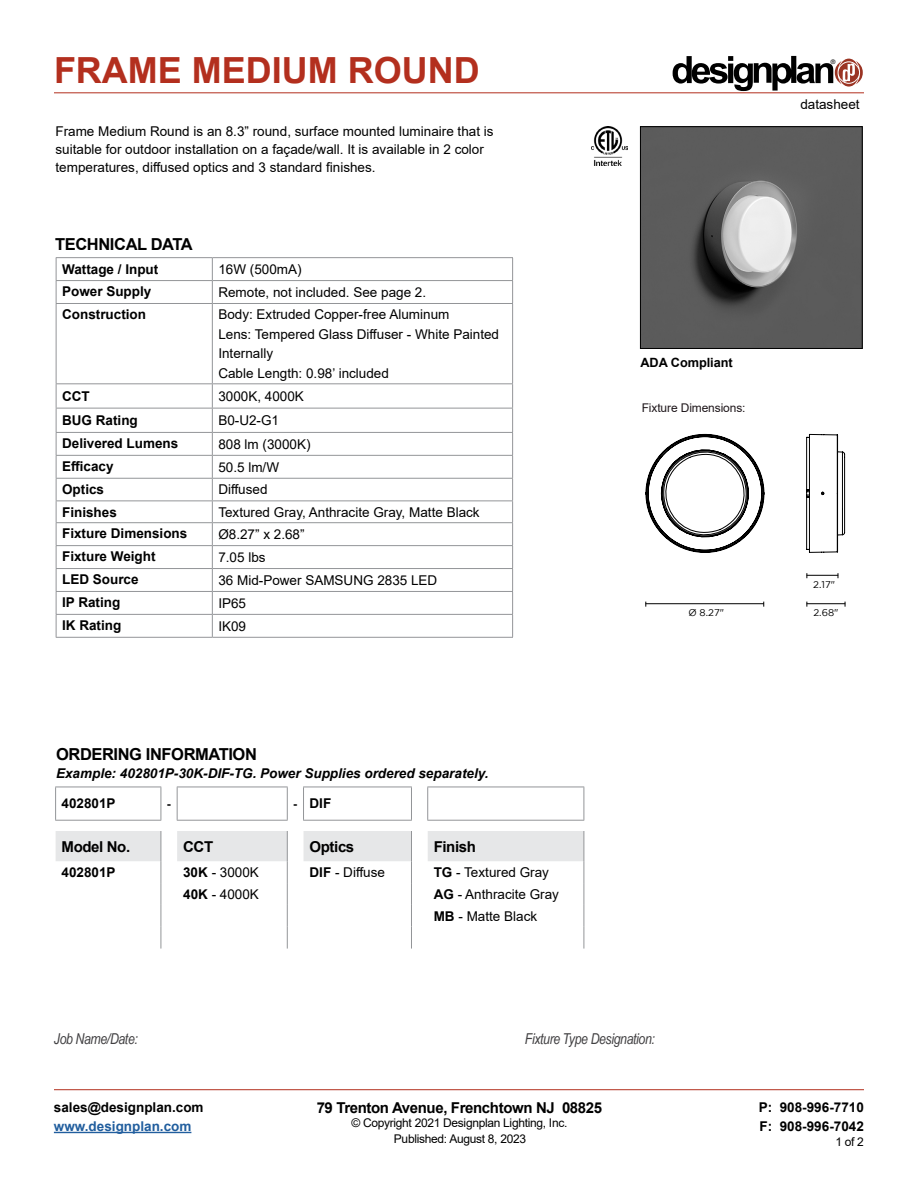
<style>
.page{position:relative;width:918px;height:1188px;background:#fff}
.page>*{position:absolute;margin:0;border:0;box-sizing:border-box;transform-origin:0 0}
.t1{font:700 36px "Arial";color:#b32f1e}
.t2{font:700 16.5px "Arial";letter-spacing:-.025em;color:#000}
.t3{font:700 15px "Arial";letter-spacing:-.025em;color:#000}
.t4{font:italic 15px "Arial Narrow";letter-spacing:-.025em;color:#414042}
.t5{font:13.5px/19.5px "Arial";color:#000}
.t6{font:700 13.5px/19.5px "Arial";color:#000}
.t7{font:italic 700 13.5px "Arial";color:#000}
.t8{font:700 13.5px "Arial";color:#215e9e}
.t9{font:700 12.75px "Arial";letter-spacing:-.005em;color:#000}
.t10{font:12px "Arial";letter-spacing:-.025em;color:#000}
.t11{font:12px "Arial";letter-spacing:-.01em;color:#20181c}
.t12{font:700 12px "Arial";color:#000}
.t13{font:9.75px "Gotham";color:#000}
.t14{font:6.3px "Helvetica";color:#000}
.s1{font-size:12px}
.s2{font-weight:700}
</style>
<div class="page">
<hr style="left:54px;top:93px;width:810px;height:1px;background:#b32f1e">
<hr style="left:54px;top:1089px;width:810px;height:1px;background:#b32f1e">
<hr style="left:54px;top:1132px;width:137px;height:1px;background:#215e9e">
<svg style="left:673px;top:56px;width:190px;height:35px"></svg>
<hr style="left:56px;top:303px;width:156px;height:1px;background:#939598">
<hr style="left:212px;top:303px;width:301px;height:1px;background:#939598">
<hr style="left:212px;top:304px;width:1px;height:79px;background:#939598">
<svg style="left:212px;top:384px;width:1px;height:253px"></svg>
<svg style="left:212px;top:258px;width:1px;height:45px"></svg>
<hr style="left:56px;top:304px;width:1px;height:79px;background:#939598">
<hr style="left:512px;top:304px;width:1px;height:79px;background:#939598">
<hr style="left:56px;top:383px;width:156px;height:1px;background:#939598">
<hr style="left:212px;top:383px;width:301px;height:1px;background:#939598">
<hr style="left:56px;top:408px;width:156px;height:1px;background:#939598">
<hr style="left:212px;top:408px;width:301px;height:1px;background:#939598">
<hr style="left:56px;top:432px;width:156px;height:1px;background:#939598">
<hr style="left:212px;top:432px;width:301px;height:1px;background:#939598">
<hr style="left:56px;top:455px;width:156px;height:1px;background:#939598">
<hr style="left:212px;top:455px;width:301px;height:1px;background:#939598">
<hr style="left:56px;top:478px;width:156px;height:1px;background:#939598">
<hr style="left:212px;top:478px;width:301px;height:1px;background:#939598">
<hr style="left:56px;top:501px;width:156px;height:1px;background:#939598">
<hr style="left:212px;top:501px;width:301px;height:1px;background:#939598">
<hr style="left:56px;top:522px;width:156px;height:1px;background:#939598">
<hr style="left:212px;top:522px;width:301px;height:1px;background:#939598">
<hr style="left:56px;top:545px;width:156px;height:1px;background:#939598">
<hr style="left:212px;top:545px;width:301px;height:1px;background:#939598">
<hr style="left:56px;top:568px;width:156px;height:1px;background:#939598">
<hr style="left:212px;top:568px;width:301px;height:1px;background:#939598">
<hr style="left:56px;top:591px;width:156px;height:1px;background:#939598">
<hr style="left:212px;top:591px;width:301px;height:1px;background:#939598">
<hr style="left:56px;top:614px;width:156px;height:1px;background:#939598">
<svg style="left:56px;top:384px;width:1px;height:253px"></svg>
<hr style="left:212px;top:614px;width:301px;height:1px;background:#939598">
<svg style="left:512px;top:384px;width:1px;height:253px"></svg>
<hr style="left:56px;top:637px;width:156px;height:1px;background:#939598">
<hr style="left:212px;top:637px;width:301px;height:1px;background:#939598">
<hr style="left:56px;top:257px;width:156px;height:1px;background:#939598">
<svg style="left:56px;top:258px;width:1px;height:45px"></svg>
<hr style="left:212px;top:257px;width:301px;height:1px;background:#939598">
<svg style="left:512px;top:258px;width:1px;height:45px"></svg>
<hr style="left:56px;top:280px;width:156px;height:1px;background:#939598">
<hr style="left:212px;top:280px;width:301px;height:1px;background:#939598">
<img style="left:642px;top:128px;width:218px;height:219px">
<div style="left:640px;top:126px;width:222px;height:223px;border:1px solid #000"></div>
<img style="left:591px;top:127px;width:37px;height:38px">
<hr style="left:55px;top:787px;width:106px;height:1px;background:#939598">
<hr style="left:55px;top:787px;width:1px;height:33px;background:#939598">
<hr style="left:161px;top:787px;width:1px;height:33px;background:#939598">
<hr style="left:177px;top:787px;width:111px;height:1px;background:#939598">
<hr style="left:177px;top:787px;width:1px;height:33px;background:#939598">
<hr style="left:287px;top:787px;width:1px;height:33px;background:#939598">
<hr style="left:303px;top:787px;width:109px;height:1px;background:#939598">
<hr style="left:303px;top:787px;width:1px;height:33px;background:#939598">
<hr style="left:411px;top:787px;width:1px;height:33px;background:#939598">
<hr style="left:55px;top:820px;width:106px;height:1px;background:#939598">
<hr style="left:177px;top:820px;width:111px;height:1px;background:#939598">
<hr style="left:303px;top:820px;width:109px;height:1px;background:#939598">
<svg style="left:56px;top:831px;width:529px;height:118px"></svg>
<hr style="left:584px;top:831px;width:1px;height:30px;background:#939598">
<hr style="left:427px;top:787px;width:157px;height:1px;background:#939598">
<hr style="left:427px;top:787px;width:1px;height:33px;background:#939598">
<hr style="left:584px;top:787px;width:1px;height:33px;background:#939598">
<hr style="left:427px;top:820px;width:157px;height:1px;background:#939598">
<svg style="left:645px;top:433px;width:120px;height:120px"></svg>
<svg style="left:806px;top:434px;width:39px;height:119px"></svg>
<hr style="left:807px;top:575px;width:31px;height:1px;background:#000">
<hr style="left:807px;top:603px;width:38px;height:1px;background:#000">
<hr style="left:646px;top:603px;width:118px;height:1px;background:#000">
<h1 class="t1" style="left:54px;top:45px;width:427px">FRAME MEDIUM ROUND</h1>
<p class="t14" style="left:831px;top:58px;width:6px">®</p>
<p class="t5" style="left:56px;top:123px;width:440px;line-height:18px">Frame Medium Round is an 8.3” round, surface mounted luminaire that is suitable for outdoor installation on a façade/wall. It is available in 2 color temperatures, diffused optics and 3 standard finishes.</p>
<p class="t2" style="left:55px;top:232px;width:139px">TECHNICAL DATA</p>
<p class="t6" style="left:62px;top:260px;width:98px">Wattage / Input</p>
<p class="t5" style="left:218px;top:259px;width:85px">16W (500mA)</p>
<p class="t6" style="left:62px;top:282px;width:91px">Power Supply</p>
<p class="t5" style="left:218px;top:282px;width:209px">Remote, not included. See page 2.</p>
<p class="t6" style="left:62px;top:305px;width:85px">Construction</p>
<p class="t5" style="left:218px;top:305px;width:282px">Body: Extruded Copper-free Aluminum<br>Lens: Tempered Glass Diffuser - White Painted<br>Internally<br>Cable Length: 0.98’ included</p>
<p class="t6" style="left:62px;top:387px;width:29px">CCT</p>
<p class="t5" style="left:218px;top:386px;width:87px">3000K, 4000K</p>
<p class="t6" style="left:62px;top:411px;width:77px">BUG Rating</p>
<p class="t5" style="left:218px;top:411px;width:62px">B0-U2-G1</p>
<p class="t6" style="left:62px;top:434px;width:118px">Delivered Lumens</p>
<p class="t5" style="left:218px;top:434px;width:94px">808 lm (3000K)</p>
<p class="t6" style="left:62px;top:457px;width:53px">Efficacy</p>
<p class="t5" style="left:218px;top:457px;width:62px">50.5 lm/W</p>
<p class="t6" style="left:62px;top:480px;width:44px">Optics</p>
<p class="t5" style="left:218px;top:480px;width:51px">Diffused</p>
<p class="t6" style="left:62px;top:502px;width:56px">Finishes</p>
<p class="t5" style="left:218px;top:502px;width:263px">Textured Gray, Anthracite Gray, Matte Black</p>
<p class="t6" style="left:62px;top:524px;width:127px">Fixture Dimensions</p>
<p class="t5" style="left:218px;top:524px;width:88px">Ø8.27” x 2.68”</p>
<p class="t6" style="left:62px;top:547px;width:95px">Fixture Weight</p>
<p class="t5" style="left:218px;top:547px;width:49px">7.05 lbs</p>
<p class="t6" style="left:62px;top:570px;width:78px">LED Source</p>
<p class="t5" style="left:218px;top:570px;width:221px">36 Mid-Power SAMSUNG 2835 LED</p>
<p class="t6" style="left:62px;top:593px;width:60px">IP Rating</p>
<p class="t5" style="left:218px;top:593px;width:29px">IP65</p>
<p class="t6" style="left:62px;top:616px;width:61px">IK Rating</p>
<p class="t5" style="left:218px;top:616px;width:29px">IK09</p>
<p class="t2" style="left:56px;top:743px;width:202px">ORDERING INFORMATION</p>
<p class="t7" style="left:56px;top:764px;width:434px">Example: 402801P-30K-DIF-TG. Power Supplies ordered separately.</p>
<p class="t6" style="left:62px;top:794px;width:56px">402801P</p>
<p class="t12" style="left:167px;top:795px;width:5px">-</p>
<p class="t6" style="left:293px;top:794px;width:39px"><span class="s1">-</span> DIF</p>
<p class="t3" style="left:62px;top:836px;width:70px">Model No.</p>
<p class="t3" style="left:183px;top:836px;width:32px">CCT</p>
<p class="t3" style="left:310px;top:836px;width:46px">Optics</p>
<p class="t3" style="left:434px;top:836px;width:44px">Finish</p>
<p class="t6" style="left:62px;top:863px;width:56px">402801P</p>
<p class="t5" style="left:183px;top:863px;width:77px"><span class="s2">30K</span> - 3000K</p>
<p class="t5" style="left:310px;top:863px;width:77px"><span class="s2">DIF</span> - Diffuse</p>
<p class="t5" style="left:434px;top:863px;width:117px"><span class="s2">TG</span> - Textured Gray</p>
<p class="t5" style="left:183px;top:884px;width:77px"><span class="s2">40K</span> - 4000K</p>
<p class="t5" style="left:434px;top:883px;width:127px;line-height:21.9px"><span class="s2">AG</span> - Anthracite Gray<br><span class="s2">MB</span> - Matte Black</p>
<p class="t5" style="left:800px;top:95px;width:61px">datasheet</p>
<p class="t9" style="left:640px;top:353px;width:94px">ADA Compliant</p>
<p class="t11" style="left:642px;top:400px;width:105px">Fixture Dimensions:</p>
<p class="t13" style="left:813px;top:579px;width:23px">2.17"</p>
<p class="t13" style="left:688px;top:607px;width:37px">Ø 8.27"</p>
<p class="t13" style="left:813px;top:607px;width:27px">2.68"</p>
<p class="t4" style="left:54px;top:1028px;width:85px">Job Name/Date:</p>
<p class="t4" style="left:525px;top:1029px;width:132px">Fixture Type Designation:</p>
<p class="t6" style="left:54px;top:1097px;width:151px">sales@designplan.com</p>
<p class="t8" style="left:54px;top:1117px;width:139px">www.designplan.com</p>
<p class="t3" style="left:317px;top:1097px;width:287px">79 Trenton Avenue, Frenchtown NJ 08825</p>
<p class="t10" style="left:351px;top:1115px;width:217px">© Copyright 2021 Designplan Lighting, Inc.</p>
<p class="t6" style="left:759px;top:1097px;width:107px">P: 908-996-7710<br>F: 908-996-7042</p>
<p class="t10" style="left:394px;top:1130px;width:134px">Published: August 8, 2023</p>
<p class="t10" style="left:835px;top:1133px;width:30px">1 of 2</p>
</div>
